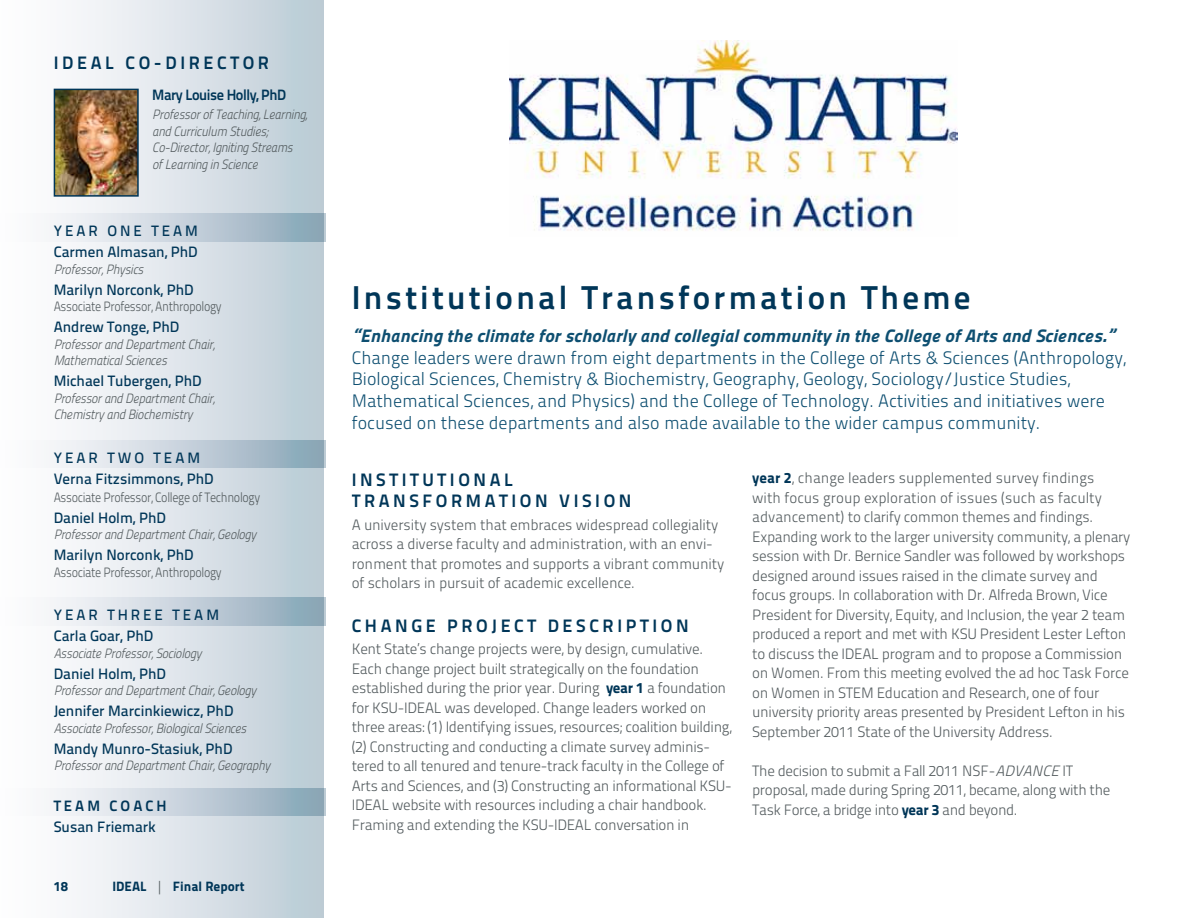
<style>
.page{position:relative;width:1188px;height:918px;background:#fff}
.page>*{position:absolute;margin:0;border:0;box-sizing:border-box;transform-origin:0 0}
.t1{font:33px "Titillium Text 25 L 800 wt";letter-spacing:.1em;color:#003658}
.t2{font:18px/21.6px "Titillium Maps 26 L 250 wt";color:#0e4f71}
.t3{font:18px "Titillitalic 999 wt";color:#0e4f71}
.t4{font:18px "Titillium Text 25 L 800 wt";letter-spacing:.2em;color:#003658}
.t5{font:15px/19.5px "Titillium Maps 26 L 250 wt";letter-spacing:-.02em;color:#525a5d}
.t6{font:15px/21px "Titillium Text 25 L 600 wt";color:#003658}
.t7{font:15px/21px "Titillium Text 25 L 600 wt";letter-spacing:.2em;color:#003658}
.t8{font:15px "Titillium Text 25 L 800 wt";letter-spacing:-.03em;color:#003658;scale:.96 1}
.t9{font:15px "Titillium Text 25 L 800 wt";letter-spacing:-.03em;color:#003658}
.t10{font:13.5px/16.5px "Titillitalic 250 wt";letter-spacing:-.03em;color:#525a5d;scale:.9 1}
.t11{font:13.5px "Titillium Maps 26 L 250 wt";letter-spacing:-.03em;color:#525a5d;scale:.9 1}
.t12{font:13.5px "Titillium Maps 26 L 999 wt";color:#003658}
.s1{font-family:"Titillium Maps 26 L 250 wt";color:#525a5d}
.s2{font-family:"Titillium Maps 26 L 999 wt";color:#003658}
.s3{font-family:"Titillitalic 250 wt"}
</style>
<div class="page">
<div style="left:0;top:0;width:323px;height:918px;background:linear-gradient(to right,#fff,#becdd7)"></div>
<div style="left:0;top:214px;width:325px;height:27px;background:linear-gradient(to right,#fff,#8da7b9)"></div>
<div style="left:0;top:788px;width:325px;height:28px;background:linear-gradient(to right,#fff,#8da7b9)"></div>
<div style="left:0;top:598px;width:325px;height:28px;background:linear-gradient(to right,#fff,#8da7b9)"></div>
<div style="left:0;top:440px;width:325px;height:28px;background:linear-gradient(to right,#fff,#8da7b9)"></div>
<img style="left:57px;top:92px;width:79px;height:102px">
<div style="left:54px;top:89px;width:85px;height:108px;border:2px solid #003658"></div>
<img style="left:509px;top:40px;width:449px;height:191px">
<p class="t4" style="left:54px;top:49px;width:139px">IDEAL CO -DIRE</p>
<p class="t4" style="left:217px;top:49px;width:27px">CTOR</p>
<p class="t8" style="left:152px;top:83px;width:141px">MARY LOUISE HOLLY, PHD</p>
<p class="t10" style="left:152px;top:106px;width:174px">Professor of Teaching, Learning, and Curriculum Studies;<br>Co-Director, Igniting Streams<br>of Learning in Science</p>
<p class="t6" style="left:54px;top:220px;width:146px">YEAR ONE TEAM<br>Carmen Almasan, PhD</p>
<p class="t10" style="left:54px;top:260px;width:101px">Professor, Physics</p>
<p class="t6" style="left:54px;top:278px;width:142px">Marilyn Norconk, PhD</p>
<p class="t11" style="left:54px;top:297px;width:188px">Associate Professor, Anthropology</p>
<p class="t6" style="left:54px;top:316px;width:127px">Andrew Tonge, PhD</p>
<p class="t10" style="left:54px;top:335px;width:180px">Professor and Department Chair,<br>Mathematical Sciences</p>
<p class="t6" style="left:54px;top:370px;width:150px">Michael Tubergen, PhD</p>
<p class="t10" style="left:54px;top:389px;width:180px">Professor and Department Chair,<br>Chemistry and Biochemistry</p>
<p class="t6" style="left:54px;top:446px;width:162px">YEAR TWO TEAM<br>Verna Fitzsimmons, PhD</p>
<p class="t11" style="left:54px;top:487px;width:231px">Associate Professor, College of Technology</p>
<p class="t6" style="left:54px;top:506px;width:114px">Daniel Holm, PhD</p>
<p class="t10" style="left:54px;top:526px;width:227px">Professor and Department Chair, Geology</p>
<p class="t6" style="left:54px;top:544px;width:142px">Marilyn Norconk, PhD</p>
<p class="t11" style="left:54px;top:562px;width:188px">Associate Professor, Anthropology</p>
<p class="t7" style="left:54px;top:604px;width:167px">YEAR THREE TEAM<br>Carla Goar, PhD</p>
<p class="t10" style="left:54px;top:644px;width:166px">Associate Professor, Sociology</p>
<p class="t6" style="left:54px;top:662px;width:114px">Daniel Holm, PhD</p>
<p class="t10" style="left:54px;top:682px;width:227px">Professor and Department Chair, Geology</p>
<p class="t6" style="left:54px;top:700px;width:181px">Jennifer Marcinkiewicz, PhD</p>
<p class="t10" style="left:54px;top:719px;width:216px">Associate Professor, Biological Sciences</p>
<p class="t6" style="left:54px;top:737px;width:180px">Mandy Munro-Stasiuk, PhD</p>
<p class="t10" style="left:54px;top:757px;width:242px">Professor and Department Chair, Geography</p>
<p class="t9" style="left:54px;top:794px;width:103px">TEAM COACH</p>
<p class="t6" style="left:54px;top:815px;width:104px">Susan Friemark</p>
<p class="t12" style="left:54px;top:875px;width:16px">18</p>
<p class="t12" style="left:112px;top:875px;width:134px">IDEAL <span class="s1">|</span> Final Report</p>
<h1 class="t1" style="left:352px;top:272px;width:620px">INSTITUTIONAL TRANSFORMATION THEME</h1>
<p class="t3" style="left:352px;top:322px;width:765px">“Enhancing the climate for scholarly and collegial community in the College of Arts and Sciences.”</p>
<p class="t2" style="left:352px;top:346px;width:776px">Change leaders were drawn from eight departments in the College of Arts &amp; Sciences (Anthropology, Biological Sciences, Chemistry &amp; Biochemistry, Geography, Geology, Sociology/Justice Studies, Mathematical Sciences, and Physics) and the College of Technology. Activities and initiatives were focused on these departments and also made available to the wider campus community.</p>
<p class="t4" style="left:352px;top:466px;width:49px">IN STIT</p>
<p class="t4" style="left:423px;top:466px;width:29px">UTIONAL</p>
<p class="t4" style="left:352px;top:487px;width:15px">TRAN</p>
<p class="t4" style="left:409px;top:487px;width:27px">SFOR</p>
<p class="t4" style="left:466px;top:487px;width:33px">MATION</p>
<p class="t4" style="left:559px;top:487px;width:49px">VI SION</p>
<p class="t5" style="left:352px;top:514px;width:374px">A university system that embraces widespread collegiality across a diverse faculty and administration, with an envi&shy;ronment that promotes and supports a vibrant community of scholars in pursuit of academic excellence.</p>
<p class="t4" style="left:352px;top:611px;width:110px">CHAN GE PRO</p>
<p class="t4" style="left:491px;top:611px;width:125px">JE CT DE SCRIPTION</p>
<p class="t5" style="left:352px;top:638px;width:382px">Kent State’s change projects were, by design, cumulative.<br>Each change project built strategically on the foundation established during the prior year. During <span class="s2">year 1</span> a foundation for KSU-IDEAL was developed. Change leaders worked on three areas: (1) Identifying issues, resources; coalition building, (2) Constructing and conducting a climate survey adminis&shy;tered to all tenured and tenure-track faculty in the College of Arts and Sciences, and (3) Constructing an informational KSU-IDEAL website with resources including a chair handbook.<br>Framing and extending the KSU-IDEAL conversation in</p>
<p class="t5" style="left:752px;top:468px;width:380px"><span class="s2">year 2</span>, change leaders supplemented survey findings<br>with focus group exploration of issues (such as faculty advancement) to clarify common themes and findings.<br>Expanding work to the larger university community, a plenary session with Dr. Bernice Sandler was followed by workshops designed around issues raised in the climate survey and focus groups. In collaboration with Dr. Alfreda Brown, Vice President for Diversity, Equity, and Inclusion, the year 2 team produced a report and met with KSU President Lester Lefton to discuss the IDEAL program and to propose a Commission on Women. From this meeting evolved the ad hoc Task Force on Women in STEM Education and Research, one of four university priority areas presented by President Lefton in his September 2011 State of the University Address.</p>
<p class="t5" style="left:752px;top:760px;width:360px">The decision to submit a Fall 2011 NSF-<span class="s3">ADVANCE</span> IT proposal, made during Spring 2011, became, along with the<br>Task Force, a bridge into <span class="s2">year 3</span> and beyond.</p>
</div>
